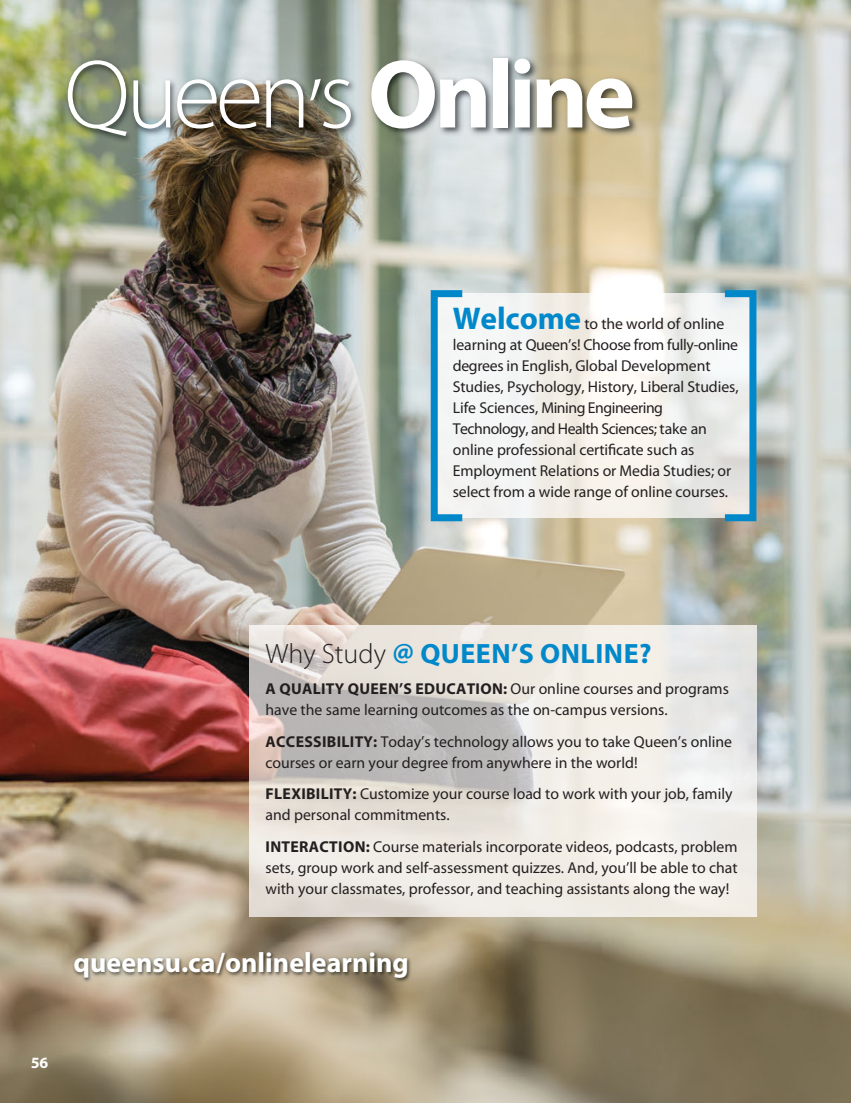
<style>
.page{position:relative;width:851px;height:1103px;background:#fff}
.page>*{position:absolute;margin:0;border:0;box-sizing:border-box;transform-origin:0 0}
.t1{font:300 98px "Myriad Pro";letter-spacing:-.05em;color:#fff}
.t2{font:700 28px "Myriad Pro";color:#fff}
.t3{font:700 28px "Myriad Pro";letter-spacing:.02em;color:#0088cb}
.t4{font:15.75px/21px "Myriad Pro";letter-spacing:-.005em;color:#231f20}
.t5{font:700 15.75px "Myriad Pro";color:#fff}
.s1{font-weight:700}
.s2{font-weight:700;font-size:31.5px;color:#0088cb}
.s3{font-weight:300;color:#231f20}
</style>
<div class="page">
<img style="left:0;top:0;width:850px;height:1102px">
<img style="left:250px;top:626px;width:506px;height:290px">
<img style="left:45px;top:35px;width:677px;height:161px">
<img style="left:65px;top:942px;width:536px;height:66px">
<img style="left:438px;top:293px;width:310px;height:224px">
<div style="left:430px;top:290px;width:35px;height:231px;border:7px solid #0088cb"></div>
<div style="left:721px;top:290px;width:35px;height:231px;border:7px solid #0088cb"></div>
<h1 class="t1" style="left:64px;top:58px;width:572px">Queen’s <span class="s1">Online</span></h1>
<p class="t4" style="left:453px;top:315px;width:287px"><span class="s2">Welcome</span> to the world of online learning at Queen’s! Choose from fully-online degrees in English, Global Development Studies, Psychology, History, Liberal Studies, Life Sciences, Mining Engineering Technology, and Health Sciences; take an online professional certificate such as Employment Relations or Media Studies; or select from a wide range of online courses.</p>
<p class="t3" style="left:265px;top:643px;width:387px"><span class="s3">Why Study</span> @ QUEEN’S ONLINE?</p>
<p class="t4" style="left:265px;top:679px;width:465px"><span class="s1">A QUALITY QUEEN’S EDUCATION:</span> Our online courses and programs have the same learning outcomes as the on-campus versions.</p>
<p class="t4" style="left:265px;top:732px;width:468px"><span class="s1">ACCESSIBILITY:</span> Today’s technology allows you to take Queen’s online courses or earn your degree from anywhere in the world!</p>
<p class="t4" style="left:265px;top:784px;width:468px"><span class="s1">FLEXIBILITY:</span> Customize your course load to work with your job, family and personal commitments.</p>
<p class="t4" style="left:265px;top:837px;width:474px;text-align:justify"><span class="s1">INTERACTION:</span> Course materials incorporate videos, podcasts, problem sets, group work and self-assessment quizzes. And, you’ll be able to chat with your classmates, professor, and teaching assistants along the way!</p>
<p class="t2" style="left:74px;top:952px;width:337px">queensu.ca/onlinelearning</p>
<p class="t5" style="left:32px;top:1056px;width:18px">56</p>
</div>
